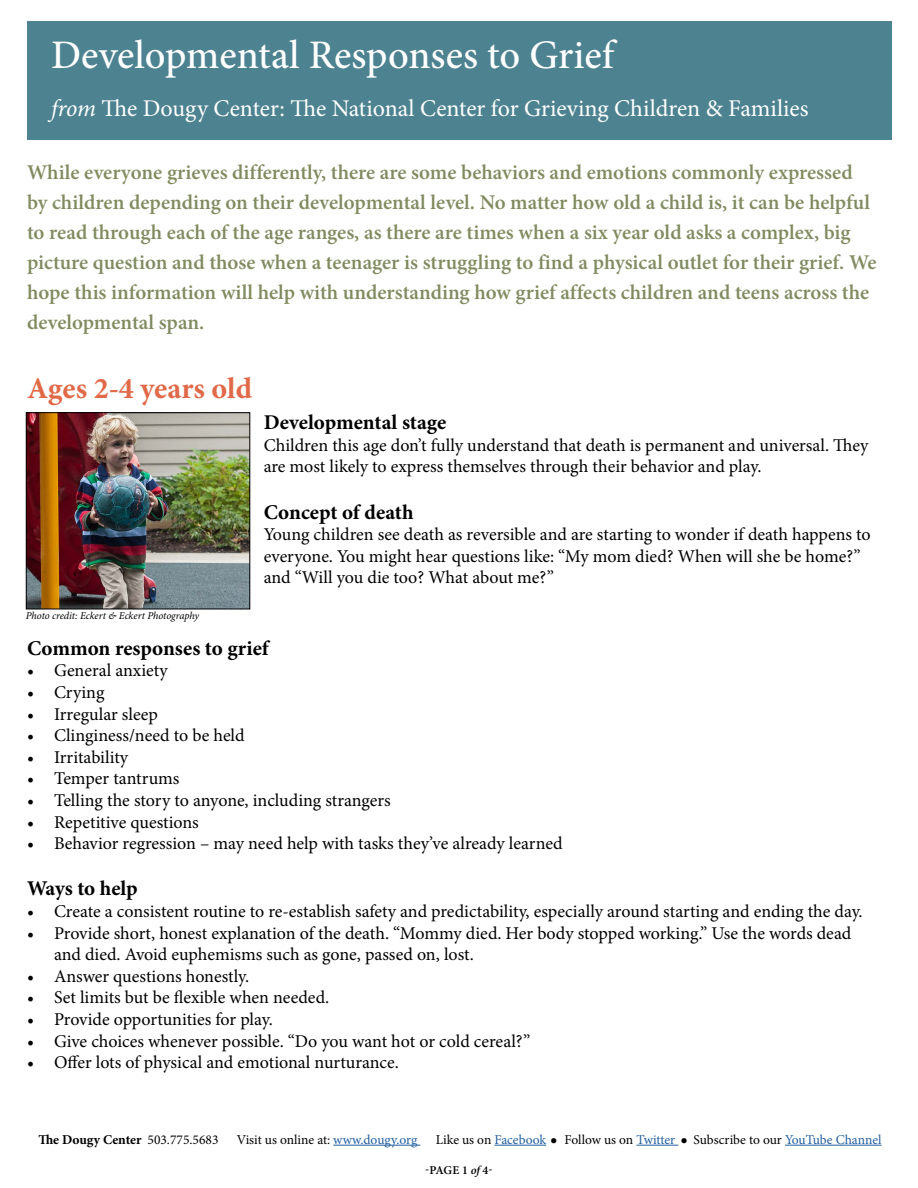
<style>
.page{position:relative;width:918px;height:1188px;background:#fff}
.page>*{position:absolute;margin:0;border:0;box-sizing:border-box;transform-origin:0 0}
.t1{font:500 40.5px "Minion Pro";color:#fff}
.t2{font:700 30px "Minion Pro";color:#e26947}
.t3{font:24px "Minion Pro";color:#fff}
.t4{font:600 21px/30px "Minion Pro";color:#818b60}
.t5{font:700 21px "Minion Pro";color:#000}
.t6{font:18px/21.6px "Minion Pro";letter-spacing:-.005em;color:#000}
.t7{font:13.5px "Minion Pro";letter-spacing:-.005em;color:#000}
.t8{font:700 13.5px "Minion Pro";letter-spacing:-.005em;color:#000}
.t9{font:600 12px "Minion Pro";color:#000}
.t10{font:italic 10.5px "Minion Pro";letter-spacing:-.005em;color:#000}
.t11{font:9px "Wingdings";color:#000}
.s1{font-style:italic}
.s2{font-weight:400}
.s3{color:#215e9e}
</style>
<div class="page">
<div style="left:27px;top:21px;width:864px;height:119px;background:#4d8391"></div>
<img style="left:28px;top:414px;width:220px;height:193px">
<div style="left:26px;top:412px;width:224px;height:197px;border:1px solid #000"></div>
<hr style="left:333px;top:1145px;width:87px;height:1px;background:#215e9e">
<hr style="left:494px;top:1145px;width:52px;height:1px;background:#215e9e">
<hr style="left:636px;top:1145px;width:42px;height:1px;background:#215e9e">
<hr style="left:785px;top:1145px;width:97px;height:1px;background:#215e9e">
<h1 class="t1" style="left:51px;top:28px;width:565px">Developmental Responses to Grief</h1>
<h3 class="t3" style="left:51px;top:93px;width:759px"><span class="s1">from</span> The Dougy Center: The National Center for Grieving Children &amp; Families</h3>
<p class="t4" style="left:27px;top:157px;width:851px">While everyone grieves differently, there are some behaviors and emotions commonly expressed by children depending on their developmental level. No matter how old a child is, it can be helpful to read through each of the age ranges, as there are times when a six year old asks a complex, big picture question and those when a teenager is struggling to find a physical outlet for their grief. We hope this information will help with understanding how grief affects children and teens across the developmental span.</p>
<h2 class="t2" style="left:27px;top:368px;width:227px">Ages 2-4 years old</h2>
<p class="t10" style="left:26px;top:608px;width:175px">Photo credit: Eckert &amp; Eckert Photography</p>
<p class="t5" style="left:264px;top:408px;width:184px">Developmental stage</p>
<p class="t6" style="left:264px;top:434px;width:606px">Children this age don’t fully understand that death is permanent and universal. They are most likely to express themselves through their behavior and play.</p>
<p class="t5" style="left:264px;top:497px;width:151px">Concept of death</p>
<p class="t6" style="left:264px;top:524px;width:609px">Young children see death as reversible and are starting to wonder if death happens to everyone. You might hear questions like: “My mom died? When will she be home?” and “Will you die too? What about me?”</p>
<p class="t5" style="left:27px;top:633px;width:243px">Common responses to grief</p>
<p class="t6" style="left:27px;top:660px;width:142px">• General anxiety</p>
<p class="t6" style="left:27px;top:682px;width:79px">• Crying</p>
<p class="t6" style="left:27px;top:703px;width:132px">• Irregular sleep</p>
<p class="t6" style="left:27px;top:725px;width:219px">• Clinginess/need to be held</p>
<p class="t6" style="left:27px;top:746px;width:103px">• Irritability</p>
<p class="t6" style="left:27px;top:768px;width:154px">• Temper tantrums</p>
<p class="t6" style="left:27px;top:790px;width:365px">• Telling the story to anyone, including strangers</p>
<p class="t6" style="left:27px;top:811px;width:173px">• Repetitive questions</p>
<p class="t6" style="left:27px;top:833px;width:537px">• Behavior regression – may need help with tasks they’ve already learned</p>
<p class="t5" style="left:27px;top:874px;width:112px">Ways to help</p>
<p class="t6" style="left:27px;top:901px;width:837px">• Create a consistent routine to re-establish safety and predictability, especially around starting and ending the day.</p>
<p class="t6" style="left:54px;top:922px;width:799px;text-indent:-27px">• Provide short, honest explanation of the death. “Mommy died. Her body stopped working.” Use the words dead and died. Avoid euphemisms such as gone, passed on, lost.</p>
<p class="t6" style="left:27px;top:965px;width:224px">• Answer questions honestly.</p>
<p class="t6" style="left:27px;top:987px;width:304px">• Set limits but be flexible when needed.</p>
<p class="t6" style="left:27px;top:1009px;width:247px">• Provide opportunities for play.</p>
<p class="t6" style="left:27px;top:1030px;width:505px">• Give choices whenever possible. “Do you want hot or cold cereal?”</p>
<p class="t6" style="left:27px;top:1052px;width:373px">• Offer lots of physical and emotional nurturance.</p>
<p class="t8" style="left:38px;top:1130px;width:182px">The Dougy Center <span class="s2">503.775.5683</span></p>
<p class="t7" style="left:237px;top:1130px;width:182px">Visit us online at: <span class="s3">www.dougy.org</span></p>
<p class="t7" style="left:436px;top:1130px;width:112px">Like us on <span class="s3">Facebook</span></p>
<p class="t7" style="left:565px;top:1130px;width:112px">Follow us on <span class="s3">Twitter</span></p>
<p class="t11" style="left:550px;top:1136px;width:8px">●</p>
<p class="t7" style="left:694px;top:1130px;width:189px">Subscribe to our <span class="s3">YouTube Channel</span></p>
<p class="t11" style="left:681px;top:1136px;width:8px">●</p>
<p class="t9" style="left:425px;top:1162px;width:69px">-PAGE 1 <span class="s1">of</span> 4-</p>
</div>
